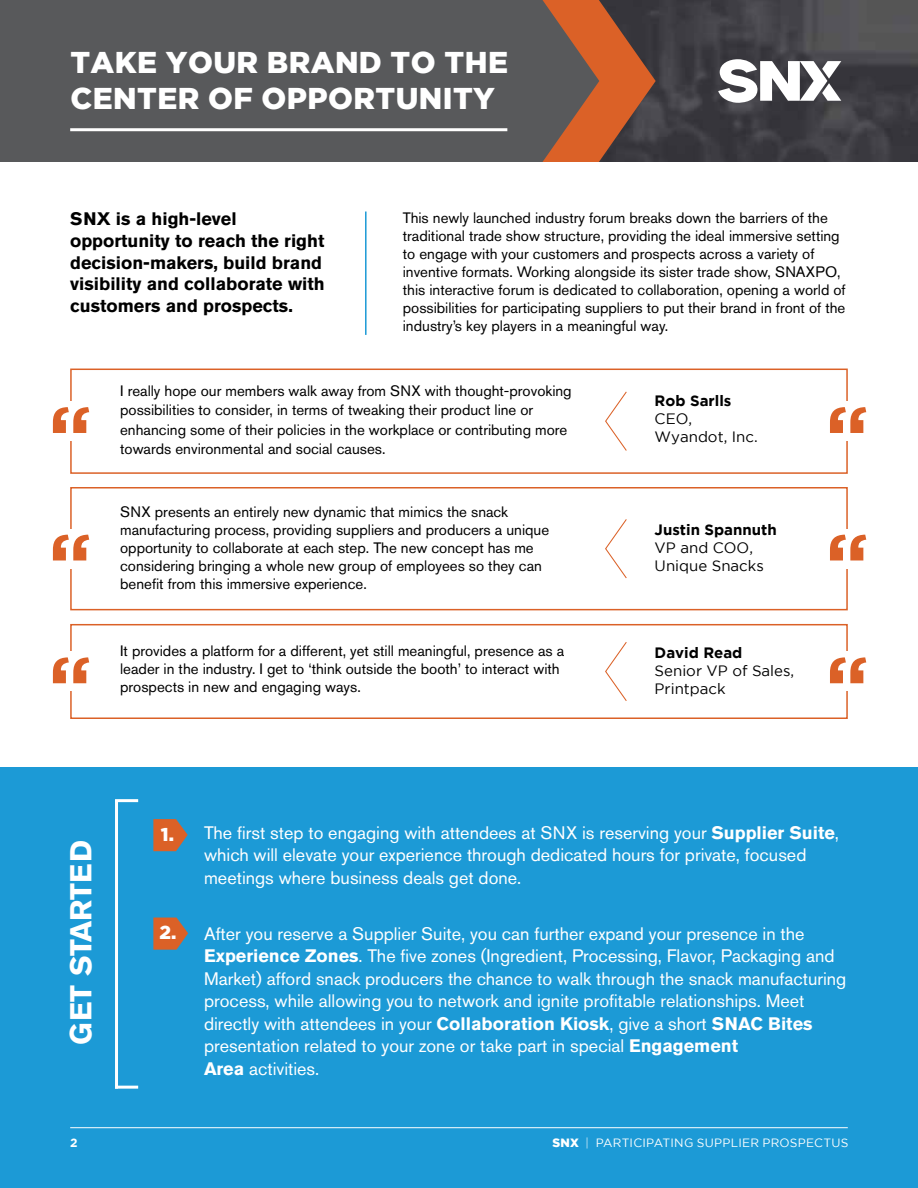
<style>
.page{position:relative;width:918px;height:1188px;background:#fff}
.page>*{position:absolute;margin:0;border:0;box-sizing:border-box;transform-origin:0 0}
.t1{font:900 30px/36px "Gotham";letter-spacing:.015em;color:#fff}
.t2{font:700 30px "Akzidenz Grotesk BE";color:#fff}
.t3{font:900 18.6px "Gotham";color:#fff}
.t4{font:18px/22.5px "Akzidenz Grotesk BE";color:#fff}
.t5{font:700 18px/21.6px "Akzidenz Grotesk BE";color:#000}
.t6{font:15px/18px "Akzidenz Grotesk BE";color:#000}
.t7{font:15px/18px "Gotham";color:#000}
.t8{font:700 15px "Gotham";color:#000}
.t9{font:12px "Gotham";letter-spacing:.02em;color:#fff}
.t10{font:700 12px "Gotham";color:#fff}
.s1{font-weight:700}
.s2{font-weight:900}
.s3{font-weight:300}
</style>
<div class="page">
<svg style="left:0;top:0;width:918px;height:162px;background:#515154"></svg>
<div style="left:0;top:768px;width:918px;height:420px;background:#1c9ad6"></div>
<div style="left:70px;top:369px;width:778px;height:105px;border:2px solid #db6127"></div>
<hr style="left:70px;top:128px;width:437px;height:3px;background:#fff">
<svg style="left:718px;top:59px;width:123px;height:44px"></svg>
<svg style="left:153px;top:819px;width:35px;height:32px"></svg>
<svg style="left:153px;top:918px;width:35px;height:32px"></svg>
<svg style="left:543px;top:0;width:113px;height:162px;background:#91553a"></svg>
<hr style="left:365px;top:212px;width:2px;height:123px;background:#1c9ad6">
<div style="left:70px;top:487px;width:778px;height:123px;border:2px solid #db6127"></div>
<div style="left:70px;top:624px;width:778px;height:95px;border:2px solid #db6127"></div>
<svg style="left:605px;top:391px;width:22px;height:60px"></svg>
<svg style="left:605px;top:519px;width:22px;height:60px"></svg>
<svg style="left:605px;top:642px;width:22px;height:59px"></svg>
<div style="left:45px;top:401px;width:51px;height:40px;background:#fff"></div>
<svg style="left:53px;top:407px;width:36px;height:26px"></svg>
<div style="left:45px;top:529px;width:51px;height:39px;background:#fff"></div>
<svg style="left:53px;top:535px;width:36px;height:25px"></svg>
<div style="left:45px;top:652px;width:51px;height:39px;background:#fff"></div>
<svg style="left:53px;top:657px;width:36px;height:26px"></svg>
<div style="left:822px;top:401px;width:52px;height:40px;background:#fff"></div>
<svg style="left:830px;top:407px;width:36px;height:26px"></svg>
<div style="left:822px;top:529px;width:52px;height:39px;background:#fff"></div>
<svg style="left:830px;top:535px;width:36px;height:25px"></svg>
<div style="left:822px;top:652px;width:52px;height:39px;background:#fff"></div>
<svg style="left:830px;top:657px;width:36px;height:26px"></svg>
<hr style="left:115px;top:801px;width:3px;height:288px;background:#fff">
<hr style="left:115px;top:799px;width:23px;height:3px;background:#fff">
<hr style="left:115px;top:1086px;width:23px;height:3px;background:#fff">
<hr style="left:917px;top:0;width:1px;height:162px;background:#1c9ad6">
<hr style="left:70px;top:1127px;width:778px;height:1px;background:#fff">
<h1 class="t1" style="left:70px;top:44px;width:439px">TAKE YOUR BRAND TO THE<br>CENTER OF OPPORTUNITY</h1>
<p class="t5" style="left:70px;top:208px;width:256px">SNX is a high-level opportunity to reach the right decision-makers, build brand visibility and collaborate with customers and prospects.</p>
<p class="t6" style="left:403px;top:209px;width:444px">This newly launched industry forum breaks down the barriers of the traditional trade show structure, providing the ideal immersive setting to engage with your customers and prospects across a variety of inventive formats. Working alongside its sister trade show, SNAXPO, this interactive forum is dedicated to collaboration, opening a world of possibilities for participating suppliers to put their brand in front of the industry’s key players in a meaningful way.</p>
<p class="t6" style="left:120px;top:381px;width:453px;line-height:19.5px">I really hope our members walk away from SNX with thought-provoking possibilities to consider, in terms of tweaking their product line or enhancing some of their policies in the workplace or contributing more towards environmental and social causes.</p>
<p class="t6" style="left:120px;top:502px;width:431px">SNX presents an entirely new dynamic that mimics the snack manufacturing process, providing suppliers and producers a unique opportunity to collaborate at each step. The new concept has me considering bringing a whole new group of employees so they can benefit from this immersive experience.</p>
<p class="t8" style="left:655px;top:392px;width:78px">Rob Sarlls</p>
<p class="t7" style="left:655px;top:409px;width:105px">CEO,<br>Wyandot, Inc.</p>
<p class="t8" style="left:655px;top:521px;width:124px">Justin Spannuth</p>
<p class="t7" style="left:655px;top:538px;width:111px">VP and COO,<br>Unique Snacks</p>
<p class="t6" style="left:120px;top:642px;width:446px">It provides a platform for a different, yet still meaningful, presence as a leader in the industry. I get to ‘think outside the booth’ to interact with prospects in new and engaging ways.</p>
<p class="t8" style="left:655px;top:644px;width:89px">David Read</p>
<p class="t7" style="left:655px;top:661px;width:141px">Senior VP of Sales,<br>Printpack</p>
<h1 class="t2" style="left:64px;top:1045px;width:207px;rotate:-90deg">GET STARTED</h1>
<p class="t3" style="left:161px;top:823px;width:15px">1.</p>
<p class="t3" style="left:160px;top:922px;width:18px">2.</p>
<p class="t4" style="left:204px;top:821px;width:636px">The first step to engaging with attendees at SNX is reserving your <span class="s1">Supplier Suite</span>, which will elevate your experience through dedicated hours for private, focused meetings where business deals get done.</p>
<p class="t4" style="left:204px;top:922px;width:644px">After you reserve a Supplier Suite, you can further expand your presence in the <span class="s1">Experience Zones</span>. The five zones (Ingredient, Processing, Flavor, Packaging and Market) afford snack producers the chance to walk through the snack manufacturing process, while allowing you to network and ignite profitable relationships. Meet directly with attendees in your <span class="s1">Collaboration Kiosk</span>, give a short <span class="s1">SNAC Bites </span>presentation related to your zone or take part in special <span class="s1">Engagement<br>Area</span> activities.</p>
<p class="t10" style="left:70px;top:1136px;width:9px">2</p>
<p class="t9" style="left:553px;top:1136px;width:298px"><span class="s2">SNX</span> <span class="s3">|</span> PARTICIPATING SUPPLIER PROSPECTUS</p>
</div>
